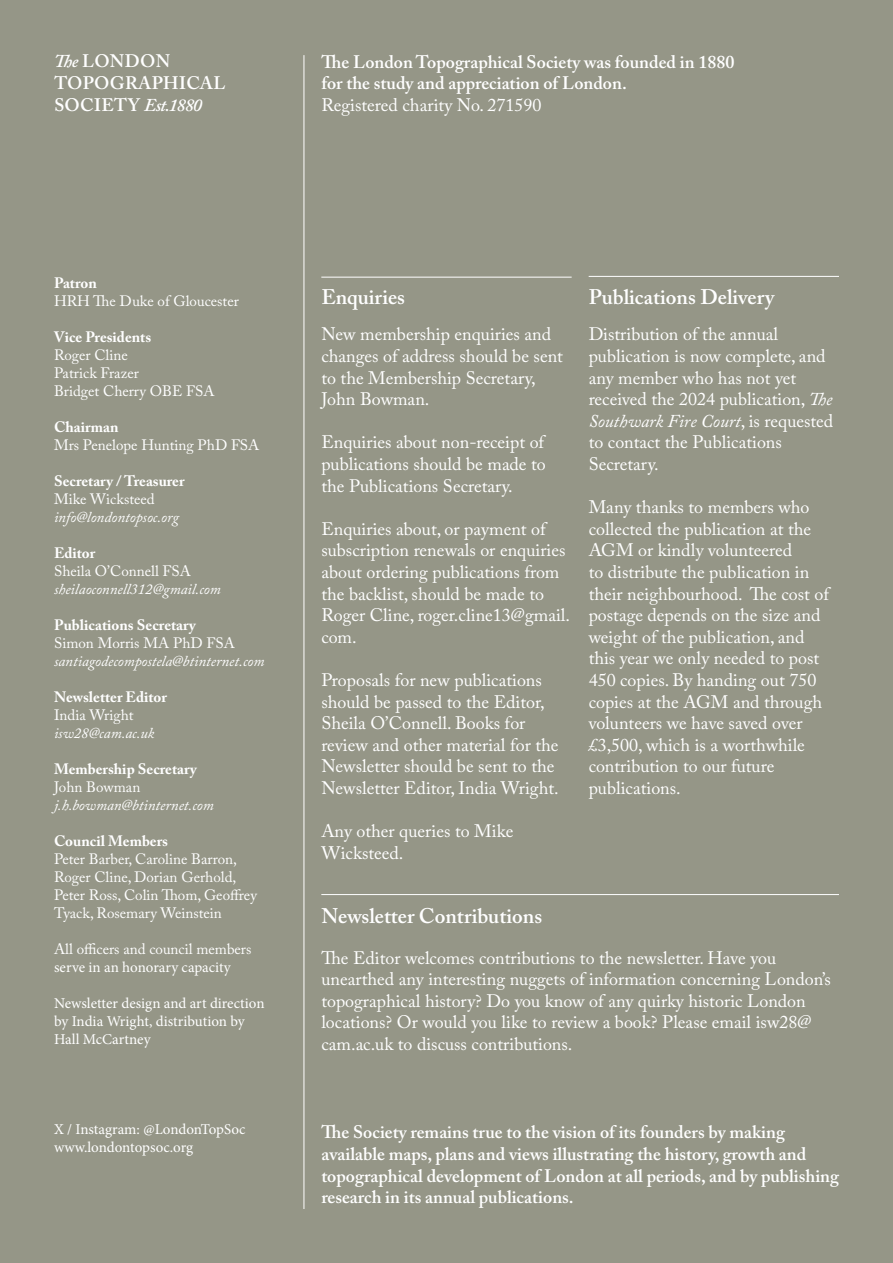
<style>
.page{position:relative;width:893px;height:1263px;background:#959687}
.page>*{position:absolute;margin:0;border:0;box-sizing:border-box;transform-origin:0 0}
.t1{font:600 21px "Adobe Caslon Pro";color:#fff}
.t2{font:18px/21.6px "Adobe Caslon Pro";color:#fff}
.t3{font:600 18px/21.6px "Adobe Caslon Pro";color:#fff}
.t4{font:italic 600 18px "Adobe Caslon Pro";letter-spacing:-.05em;color:#fff}
.t5{font:15px/18px "Adobe Caslon Pro";color:#fff}
.t6{font:700 15px "Adobe Caslon Pro";color:#fff}
.t7{font:italic 15px "Adobe Caslon Pro";color:#fff}
.t8{font:15px/18px "Minion Pro";color:#fff}
.s1{font-style:italic}
.s2{font-style:normal}
.s3{font-family:"Minion Pro"}
</style>
<div class="page">
<hr style="left:321px;top:277px;width:251px;height:1px;background:#fff">
<hr style="left:304px;top:55px;width:1px;height:1154px;background:#fff">
<hr style="left:589px;top:276px;width:250px;height:1px;background:#fff">
<hr style="left:321px;top:894px;width:518px;height:1px;background:#fff">
<p class="t3" style="left:54px;top:50px;width:118px"><span class="s1">The</span> LONDON</p>
<p class="t3" style="left:54px;top:72px;width:173px">TOPOGRAPHICAL</p>
<p class="t4" style="left:54px;top:94px;width:149px"><span class="s2">SOCIETY</span> Est.1880</p>
<p class="t3" style="left:321px;top:51px;width:414px">The London Topographical Society was founded in 1880 for the study and appreciation of London.</p>
<p class="t2" style="left:321px;top:94px;width:222px">Registered charity No. 271590</p>
<p class="t6" style="left:54px;top:274px;width:44px">Patron</p>
<p class="t5" style="left:54px;top:292px;width:186px">HRH The Duke of Gloucester</p>
<p class="t6" style="left:54px;top:328px;width:99px">Vice Presidents</p>
<p class="t5" style="left:54px;top:346px;width:75px">Roger Cline</p>
<p class="t5" style="left:54px;top:364px;width:86px">Patrick Frazer</p>
<p class="t5" style="left:54px;top:382px;width:162px">Bridget Cherry OBE FSA</p>
<p class="t6" style="left:54px;top:418px;width:66px">Chairman</p>
<p class="t5" style="left:54px;top:436px;width:207px">Mrs Penelope Hunting PhD FSA</p>
<p class="t6" style="left:54px;top:472px;width:132px">Secretary / Treasurer</p>
<p class="t5" style="left:54px;top:490px;width:102px">Mike Wicksteed</p>
<p class="t7" style="left:54px;top:508px;width:126px">info@londontopsoc.org</p>
<p class="t6" style="left:54px;top:544px;width:43px">Editor</p>
<p class="t5" style="left:54px;top:562px;width:138px">Sheila O’Connell FSA</p>
<p class="t7" style="left:54px;top:580px;width:168px">sheilaoconnell312@gmail.com</p>
<p class="t6" style="left:54px;top:616px;width:143px">Publications Secretary</p>
<p class="t5" style="left:54px;top:634px;width:182px">Simon Morris MA PhD FSA</p>
<p class="t7" style="left:54px;top:652px;width:212px">santiagodecompostela@btinternet.com</p>
<p class="t6" style="left:54px;top:688px;width:114px">Newsletter Editor</p>
<p class="t5" style="left:54px;top:706px;width:81px">India Wright</p>
<p class="t7" style="left:54px;top:724px;width:102px">isw28@cam.ac.uk</p>
<p class="t6" style="left:54px;top:760px;width:144px">Membership Secretary</p>
<p class="t5" style="left:54px;top:778px;width:88px">John Bowman</p>
<p class="t7" style="left:54px;top:796px;width:161px">j.h.bowman@btinternet.com</p>
<p class="t6" style="left:54px;top:832px;width:115px">Council Members</p>
<p class="t5" style="left:54px;top:850px;width:204px">Peter Barber, Caroline Barron,<br>Roger Cline, Dorian Gerhold,<br>Peter Ross, Colin Thom, Geoffrey<br>Tyack, Rosemary Weinstein</p>
<p class="t5" style="left:54px;top:940px;width:199px">All officers and council members <span class="s3">serve in an honorary capacity</span></p>
<p class="t8" style="left:54px;top:994px;width:212px">Newsletter design and art direction by India Wright, distribution by<br>Hall McCartney</p>
<p class="t8" style="left:54px;top:1120px;width:193px">X / Instagram: @LondonTopSoc</p>
<p class="t8" style="left:54px;top:1138px;width:141px">www.londontopsoc.org</p>
<p class="t1" style="left:321px;top:285px;width:85px">Enquiries</p>
<p class="t2" style="left:321px;top:323px;width:243px">New membership enquiries and changes of address should be sent to the Membership Secretary,<br>John Bowman.</p>
<p class="t2" style="left:321px;top:431px;width:226px;text-align:justify">Enquiries about non-receipt of publications should be made to the Publications Secretary.</p>
<p class="t2" style="left:321px;top:518px;width:250px">Enquiries about, or payment of subscription renewals or enquiries about ordering publications from the backlist, should be made to<br>Roger Cline, roger.cline13@gmail. com.</p>
<p class="t2" style="left:321px;top:669px;width:239px">Proposals for new publications should be passed to the Editor,<br>Sheila O’Connell. Books for review and other material for the<br>Newsletter should be sent to the<br>Newsletter Editor, India Wright.</p>
<p class="t2" style="left:321px;top:820px;width:194px">Any other queries to Mike<br>Wicksteed.</p>
<p class="t1" style="left:589px;top:285px;width:187px">Publications Delivery</p>
<p class="t2" style="left:589px;top:323px;width:246px">Distribution of the annual publication is now complete, and any member who has not yet received the 2024 publication, <span class="s1">The<br>Southwark Fire Court</span>, is requested to contact the Publications<br>Secretary.</p>
<p class="t2" style="left:589px;top:496px;width:242px">Many thanks to members who collected the publication at the<br>AGM or kindly volunteered<br>to distribute the publication in their neighbourhood. The cost of postage depends on the size and weight of the publication, and this year we only needed to post<br>450 copies. By handing out 750 copies at the AGM and through volunteers we have saved over £3,500, which is a worthwhile contribution to our future publications.</p>
<p class="t1" style="left:321px;top:903px;width:222px">Newsletter Contributions</p>
<p class="t2" style="left:321px;top:947px;width:511px">The Editor welcomes contributions to the newsletter. Have you unearthed any interesting nuggets of information concerning London’s topographical history? Do you know of any quirky historic London locations? Or would you like to review a book? Please email isw28@ cam.ac.uk to discuss contributions.</p>
<p class="t3" style="left:321px;top:1121px;width:519px">The Society remains true to the vision of its founders by making available maps, plans and views illustrating the history, growth and topographical development of London at all periods, and by publishing research in its annual publications.</p>
</div>
